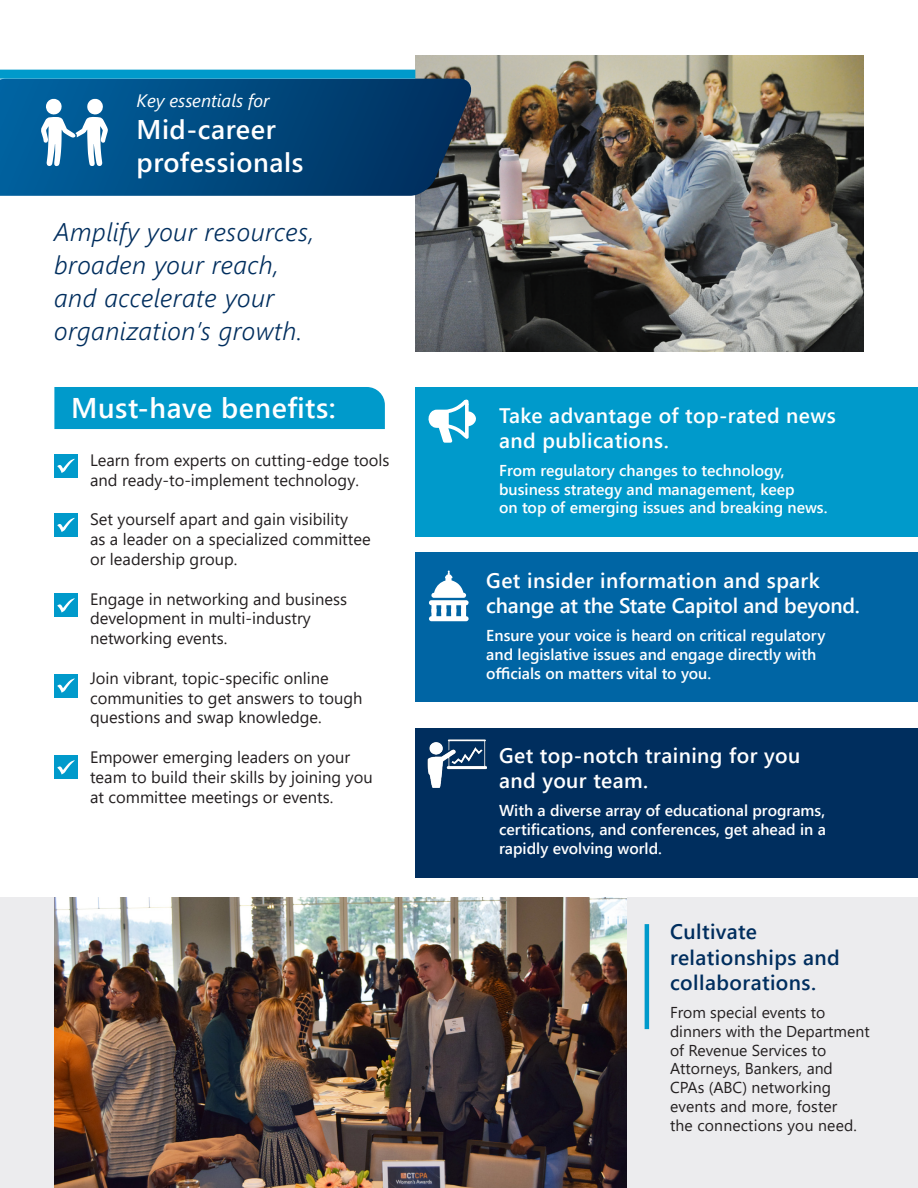
<style>
.page{position:relative;width:918px;height:1188px;background:#fff}
.page>*{position:absolute;margin:0;border:0;box-sizing:border-box;transform-origin:0 0}
.t1{font:600 28.5px "Segoe UI";letter-spacing:.02em;color:#fff}
.t2{font:600 27px/32.4px "Segoe UI";letter-spacing:.02em;color:#fff}
.t3{font:italic 300 25.5px/33px "Segoe UI";letter-spacing:.02em;color:#002e5e}
.t4{font:600 21px/25.2px "Segoe UI";letter-spacing:.02em;color:#fff}
.t5{font:600 21px/25.2px "Segoe UI";letter-spacing:-.01em;color:#fff}
.t6{font:600 21px/25.2px "Segoe UI";letter-spacing:.02em;color:#002e5e}
.t7{font:italic 18px "Segoe UI";color:#fff}
.t8{font:16.5px/19.8px "Segoe UI";color:#231f20}
.t9{font:600 15.75px/18.9px "Segoe UI";color:#fff}
.t10{font:15.75px/18.9px "Segoe UI";color:#231f20}
</style>
<div class="page">
<img style="left:415px;top:55px;width:449px;height:296px">
<svg style="left:0;top:79px;width:474px;height:117px;background:#05487b"></svg>
<div style="left:0;top:898px;width:918px;height:290px;background:#ececee"></div>
<div style="left:415px;top:387px;width:503px;height:150px;background:#009acb"></div>
<div style="left:415px;top:552px;width:503px;height:150px;background:#0065a4"></div>
<div style="left:415px;top:728px;width:503px;height:149px;background:#002e5e"></div>
<div style="left:0;top:70px;width:415px;height:9px;background:#009acb"></div>
<svg style="left:428px;top:400px;width:48px;height:43px"></svg>
<div style="left:54px;top:454px;width:24px;height:24px;background:#009acb"></div>
<div style="left:54px;top:513px;width:24px;height:24px;background:#009acb"></div>
<div style="left:54px;top:594px;width:24px;height:23px;background:#009acb"></div>
<div style="left:54px;top:674px;width:24px;height:24px;background:#009acb"></div>
<div style="left:54px;top:756px;width:24px;height:23px;background:#009acb"></div>
<svg style="left:57px;top:459px;width:18px;height:14px"></svg>
<svg style="left:57px;top:518px;width:18px;height:14px"></svg>
<svg style="left:57px;top:598px;width:18px;height:15px"></svg>
<svg style="left:57px;top:679px;width:18px;height:14px"></svg>
<svg style="left:57px;top:760px;width:18px;height:15px"></svg>
<img style="left:54px;top:898px;width:572px;height:290px">
<div style="left:54px;top:387px;width:331px;height:42px;background:#009acb"></div>
<svg style="left:429px;top:571px;width:40px;height:50px"></svg>
<img style="left:428px;top:739px;width:58px;height:48px">
<svg style="left:41px;top:99px;width:67px;height:68px"></svg>
<hr style="left:645px;top:924px;width:4px;height:105px;background:#009acb">
<p class="t7" style="left:137px;top:84px;width:134px">Key essentials for</p>
<p class="t2" style="left:137px;top:111px;width:168px">Mid-career professionals</p>
<p class="t3" style="left:54px;top:211px;width:262px">Amplify your resources, broaden your reach, and accelerate your organization’s growth.</p>
<p class="t1" style="left:71px;top:381px;width:266px">Must-have benefits:</p>
<p class="t8" style="left:90px;top:449px;width:301px">Learn from experts on cutting-edge tools and ready-to-implement technology.</p>
<p class="t8" style="left:90px;top:508px;width:282px">Set yourself apart and gain visibility<br>as a leader on a specialized committee or leadership group.</p>
<p class="t8" style="left:90px;top:587px;width:259px">Engage in networking and business development in multi-industry networking events.</p>
<p class="t8" style="left:90px;top:667px;width:240px">Join vibrant, topic-specific online</p>
<p class="t8" style="left:90px;top:686px;width:274px">communities to get answers to tough questions and swap knowledge.</p>
<p class="t8" style="left:90px;top:746px;width:284px">Empower emerging leaders on your team to build their skills by joining you at committee meetings or events.</p>
<p class="t4" style="left:499px;top:401px;width:338px">Take advantage of top-rated news and publications.</p>
<p class="t9" style="left:499px;top:459px;width:330px">From regulatory changes to technology, business strategy and management, keep<br>on top of emerging issues and breaking news.</p>
<p class="t5" style="left:486px;top:566px;width:375px">Get insider information and spark change at the State Capitol and beyond.</p>
<p class="t9" style="left:486px;top:625px;width:341px">Ensure your voice is heard on critical regulatory and legislative issues and engage directly with officials on matters vital to you.</p>
<p class="t4" style="left:499px;top:741px;width:303px">Get top-notch training for you and your team.</p>
<p class="t9" style="left:499px;top:800px;width:328px;text-align:justify">With a diverse array of educational programs, certifications, and conferences, get ahead in a rapidly evolving world.</p>
<p class="t6" style="left:670px;top:918px;width:171px">Cultivate relationships and collaborations.</p>
<p class="t10" style="left:670px;top:1001px;width:201px">From special events to dinners with the Department of Revenue Services to<br>Attorneys, Bankers, and<br>CPAs (ABC) networking events and more, foster<br>the connections you need.</p>
</div>
